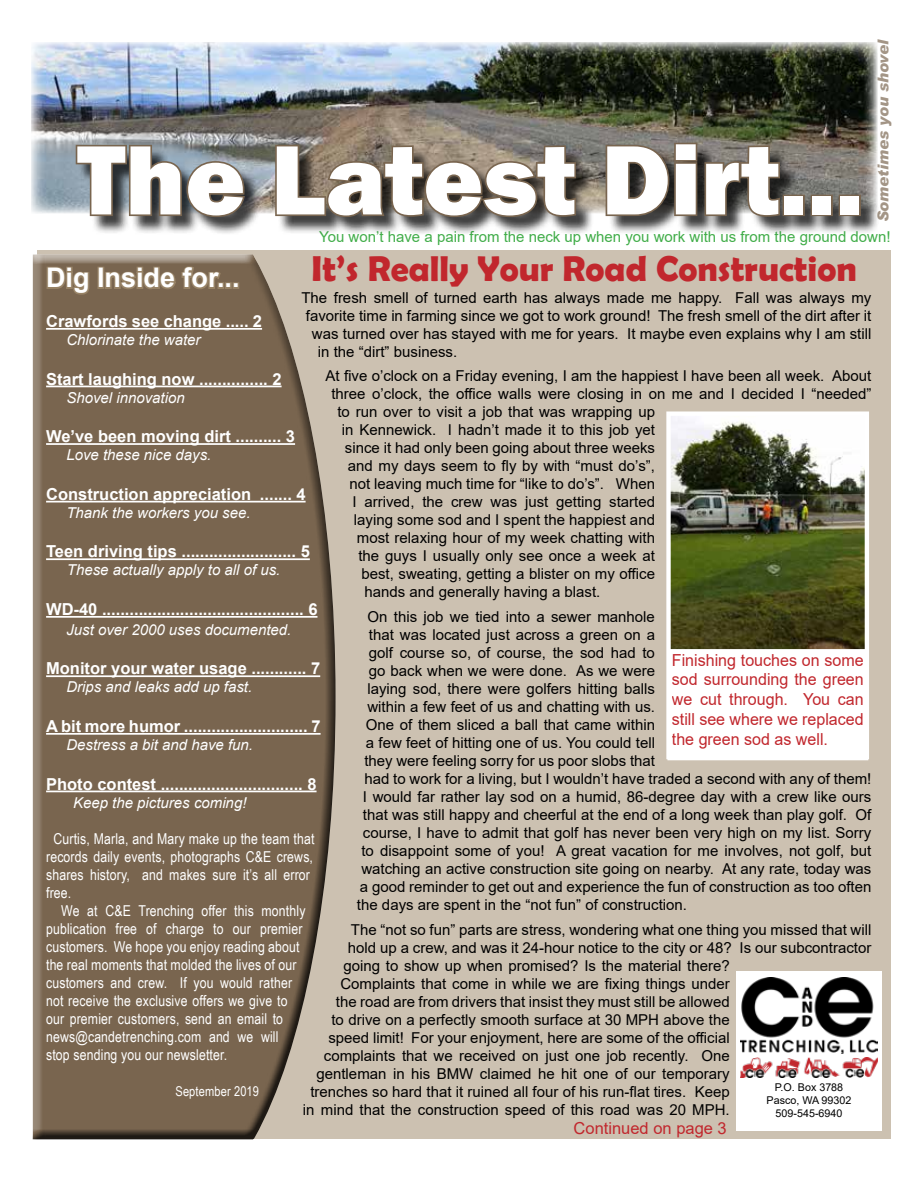
<style>
.page{position:relative;width:918px;height:1188px;background:#fff}
.page>*{position:absolute;margin:0;border:0;box-sizing:border-box;transform-origin:0 0}
.t1{font:800 102px "Franklin Gothic";color:#fff}
.t2{font:700 36px "Berlin Sans FB Demi";color:#c1272d}
.t3{font:700 27px "Arial";color:#fff}
.t4{font:700 16.5px "Arial";color:#fff}
.t5{font:16.5px/19.8px "Arial";color:#c1272d;text-align:justify}
.t6{font:15px "Arial";color:#000}
.t7{font:15px/18px "Arial Narrow";letter-spacing:.01em;color:#fff}
.t8{font:italic 15px "Arial";color:#fff}
.t9{font:15px "Arial";color:#41ad49}
.t10{font:italic 900 15px "Arial";color:#79654f}
.t11{font:13.5px "Arial Narrow";letter-spacing:.01em;color:#fff}
.t12{font:10.8px/12.9px "Arial";color:#000;text-align:center}
</style>
<div class="page">
<div style="left:37px;top:250px;width:854px;height:889px;background:#ccc1b1"></div>
<div style="left:737px;top:971px;width:145px;height:160px;background:#fff"></div>
<img style="left:740px;top:978px;width:138px;height:76px">
<img style="left:740px;top:1058px;width:138px;height:20px">
<img style="left:31px;top:42px;width:846px;height:171px">
<div style="left:27px;top:253px;width:320px;height:888px;background:#000;opacity:.75"></div>
<div style="left:78px;top:145px;width:802px;height:91px;background:#000;opacity:.75"></div>
<svg style="left:74px;top:143px;width:173px;height:76px;background:#696d6e"></svg>
<svg style="left:274px;top:143px;width:304px;height:76px;background:#6a5f53"></svg>
<svg style="left:604px;top:141px;width:178px;height:77px;background:#5b554d"></svg>
<div style="left:783px;top:195px;width:22px;height:21px;border:3px solid #79654f"></div>
<div style="left:811px;top:195px;width:22px;height:21px;border:3px solid #79654f"></div>
<div style="left:839px;top:195px;width:22px;height:21px;border:3px solid #79654f"></div>
<img style="left:671px;top:416px;width:193px;height:233px">
<div style="left:666px;top:411px;width:203px;height:348px;border:4px solid #fff"></div>
<div style="left:670px;top:651px;width:196px;height:107px;background:#fff"></div>
<div style="left:667px;top:649px;width:201px;height:111px;border:4px solid #fff"></div>
<h1 class="t1" style="left:77px;top:114px;width:788px">The Latest Dirt...</h1>
<p class="t10" style="left:874px;top:222px;width:185px;rotate:-90deg">Sometimes you shovel</p>
<p class="t9" style="left:319px;top:227px;width:573px">You won’t have a pain from the neck up when you work with us from the ground down!</p>
<h2 class="t2" style="left:312px;top:248px;width:547px">It’s Really Your Road Construction</h2>
<h3 class="t3" style="left:46px;top:259px;width:195px">Dig Inside for...</h3>
<p class="t4" style="left:46px;top:310px;width:217px">Crawfords see change ..... 2</p>
<p class="t8" style="left:66px;top:330px;width:136px">Chlorinate the water</p>
<p class="t4" style="left:46px;top:367px;width:237px">Start laughing now ............... 2</p>
<p class="t8" style="left:66px;top:388px;width:120px">Shovel innovation</p>
<p class="t4" style="left:46px;top:425px;width:251px">We’ve been moving dirt .......... 3</p>
<p class="t8" style="left:66px;top:445px;width:147px">Love these nice days.</p>
<p class="t4" style="left:46px;top:482px;width:261px">Construction appreciation ....... 4</p>
<p class="t8" style="left:66px;top:503px;width:186px">Thank the workers you see.</p>
<p class="t4" style="left:46px;top:540px;width:265px">Teen driving tips ......................... 5</p>
<p class="t8" style="left:67px;top:561px;width:215px">These actually apply to all of us.</p>
<p class="t4" style="left:46px;top:598px;width:273px">WD-40 ............................................ 6</p>
<p class="t8" style="left:66px;top:620px;width:227px">Just over 2000 uses documented.</p>
<p class="t4" style="left:46px;top:657px;width:276px">Monitor your water usage ............ 7</p>
<p class="t8" style="left:66px;top:678px;width:187px">Drips and leaks add up fast.</p>
<p class="t4" style="left:46px;top:715px;width:276px">A bit more humor ........................... 7</p>
<p class="t8" style="left:66px;top:735px;width:188px">Destress a bit and have fun.</p>
<p class="t4" style="left:46px;top:772px;width:272px">Photo contest ............................... 8</p>
<p class="t8" style="left:73px;top:793px;width:175px">Keep the pictures coming!</p>
<p class="t7" style="left:46px;top:829px;width:270px;text-indent:7px">Curtis, Marla, and Mary make up the team that records daily events, photographs C&amp;E crews, shares history, and makes sure it’s all error free.</p>
<p class="t7" style="left:46px;top:901px;width:261px;text-indent:15px">We at C&amp;E Trenching offer this monthly publication free of charge to our premier customers. We hope you enjoy reading about the real moments that molded the lives of our customers and crew. If you would rather not receive the exclusive offers we give to our premier customers, send an email to news@candetrenching.com and we will stop sending you our newsletter.</p>
<p class="t11" style="left:175px;top:1081px;width:85px">September 2019</p>
<p class="t6" style="left:301px;top:287px;width:572px">The fresh smell of turned earth has always made me happy. Fall was always my</p>
<p class="t6" style="left:306px;top:305px;width:567px">favorite time in farming since we got to work ground! The fresh smell of the dirt after it</p>
<p class="t6" style="left:312px;top:323px;width:561px">was turned over has stayed with me for years. It maybe even explains why I am still</p>
<p class="t6" style="left:318px;top:341px;width:141px">in the “dirt” business.</p>
<p class="t6" style="left:325px;top:366px;width:547px">At five o’clock on a Friday evening, I am the happiest I have been all week. About</p>
<p class="t6" style="left:331px;top:384px;width:541px">three o’clock, the office walls were closing in on me and I decided I “needed”</p>
<p class="t6" style="left:337px;top:402px;width:319px">to run over to visit a job that was wrapping up</p>
<p class="t6" style="left:342px;top:420px;width:315px">in Kennewick. I hadn’t made it to this job yet</p>
<p class="t6" style="left:345px;top:438px;width:312px">since it had only been going about three weeks</p>
<p class="t6" style="left:348px;top:456px;width:309px">and my days seem to fly by with “must do’s”,</p>
<p class="t6" style="left:349px;top:474px;width:307px">not leaving much time for “like to do’s”. When</p>
<p class="t6" style="left:352px;top:492px;width:304px">I arrived, the crew was just getting started</p>
<p class="t6" style="left:354px;top:510px;width:303px">laying some sod and I spent the happiest and</p>
<p class="t6" style="left:357px;top:528px;width:300px">most relaxing hour of my week chatting with</p>
<p class="t6" style="left:358px;top:546px;width:298px">the guys I usually only see once a week at</p>
<p class="t6" style="left:361px;top:564px;width:295px">best, sweating, getting a blister on my office</p>
<p class="t6" style="left:364px;top:582px;width:237px">hands and generally having a blast.</p>
<p class="t6" style="left:367px;top:607px;width:289px">On this job we tied into a sewer manhole</p>
<p class="t6" style="left:369px;top:625px;width:288px">that was located just across a green on a</p>
<p class="t6" style="left:369px;top:643px;width:288px">golf course so, of course, the sod had to</p>
<p class="t6" style="left:369px;top:661px;width:288px">go back when we were done. As we were</p>
<p class="t6" style="left:367px;top:679px;width:289px">laying sod, there were golfers hitting balls</p>
<p class="t6" style="left:367px;top:697px;width:289px">within a few feet of us and chatting with us.</p>
<p class="t6" style="left:366px;top:715px;width:291px">One of them sliced a ball that came within</p>
<p class="t6" style="left:366px;top:733px;width:291px">a few feet of hitting one of us. You could tell</p>
<p class="t6" style="left:364px;top:751px;width:292px">they were feeling sorry for us poor slobs that</p>
<p class="t6" style="left:364px;top:769px;width:509px">had to work for a living, but I wouldn’t have traded a second with any of them!</p>
<p class="t6" style="left:363px;top:787px;width:510px">I would far rather lay sod on a humid, 86-degree day with a crew like ours</p>
<p class="t6" style="left:363px;top:805px;width:510px">that was still happy and cheerful at the end of a long week than play golf. Of</p>
<p class="t6" style="left:363px;top:823px;width:510px">course, I have to admit that golf has never been very high on my list. Sorry</p>
<p class="t6" style="left:361px;top:841px;width:512px">to disappoint some of you! A great vacation for me involves, not golf, but</p>
<p class="t6" style="left:361px;top:859px;width:511px">watching an active construction site going on nearby. At any rate, today was</p>
<p class="t6" style="left:360px;top:877px;width:513px">a good reminder to get out and experience the fun of construction as too often</p>
<p class="t6" style="left:357px;top:895px;width:332px">the days are spent in the “not fun” of construction.</p>
<p class="t6" style="left:351px;top:919px;width:522px">The “not so fun” parts are stress, wondering what one thing you missed that will</p>
<p class="t6" style="left:348px;top:937px;width:525px">hold up a crew, and was it 24-hour notice to the city or 48? Is our subcontractor</p>
<p class="t6" style="left:343px;top:955px;width:388px">going to show up when promised? Is the material there?</p>
<p class="t6" style="left:340px;top:973px;width:391px">Complaints that come in while we are fixing things under</p>
<p class="t6" style="left:336px;top:991px;width:395px">the road are from drivers that insist they must still be allowed</p>
<p class="t6" style="left:331px;top:1009px;width:400px">to drive on a perfectly smooth surface at 30 MPH above the</p>
<p class="t6" style="left:328px;top:1027px;width:403px">speed limit! For your enjoyment, here are some of the official</p>
<p class="t6" style="left:324px;top:1045px;width:407px">complaints that we received on just one job recently. One</p>
<p class="t6" style="left:316px;top:1063px;width:415px">gentleman in his BMW claimed he hit one of our temporary</p>
<p class="t6" style="left:310px;top:1081px;width:421px">trenches so hard that it ruined all four of his run-flat tires. Keep</p>
<p class="t6" style="left:303px;top:1099px;width:428px">in mind that the construction speed of this road was 20 MPH.</p>
<p class="t5" style="left:672px;top:650px;width:193px">Finishing touches on some sod surrounding the green we cut through. You can still see where we replaced the green sod as well.</p>
<p class="t12" style="left:767px;top:1081px;width:86px">P.O. Box 3788<br>Pasco, WA 99302<br>509-545-6940</p>
<p class="t5" style="left:574px;top:1118px;width:155px">Continued on page 3</p>
</div>
